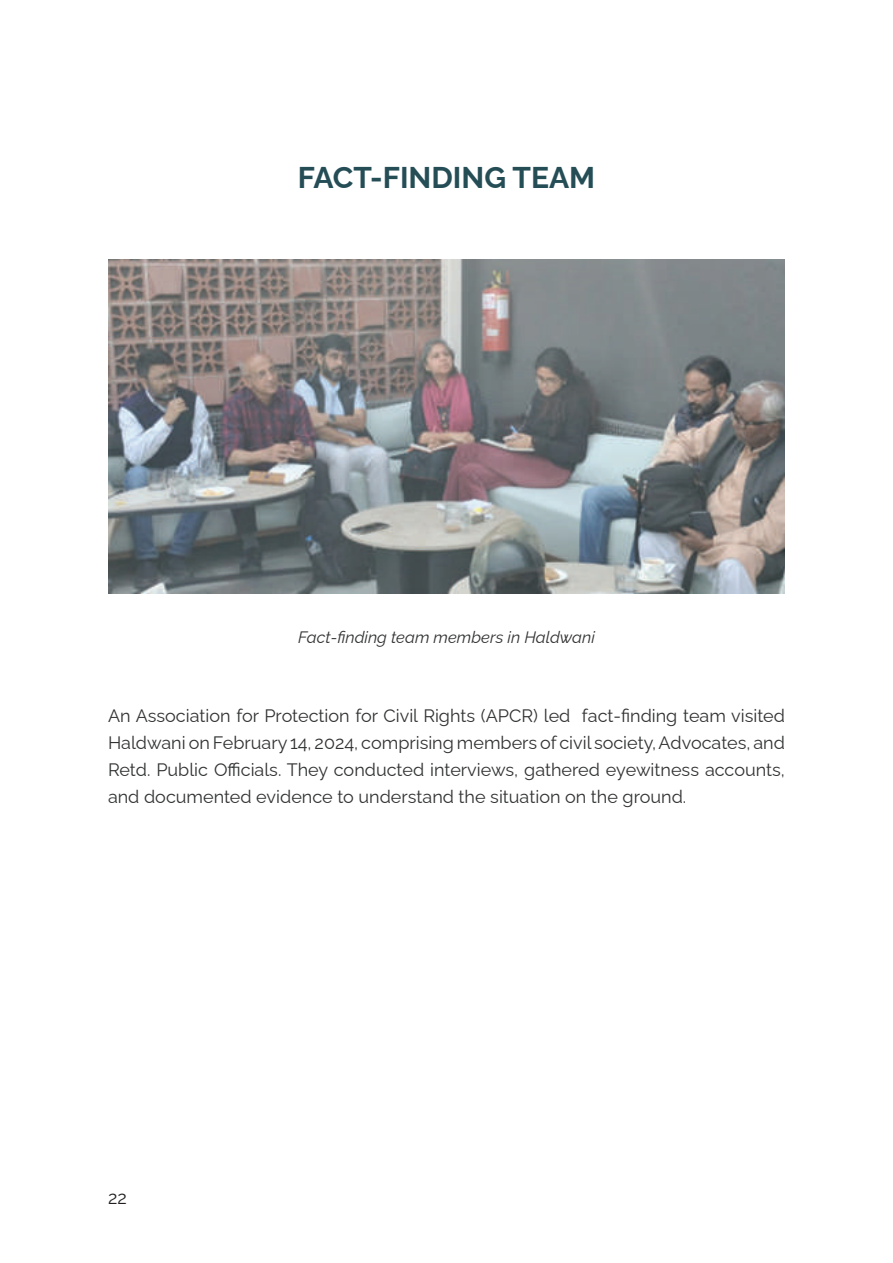
<style>
.page{position:relative;width:893px;height:1263px;background:#fff}
.page>*{position:absolute;margin:0;border:0;box-sizing:border-box;transform-origin:0 0}
.t1{font:100 30px "Raleway";color:#244d56}
.t2{font:100 18px/27px "Raleway";color:#313232;text-align:justify}
.t3{font:100 18px "Raleway";color:#231f20}
.t4{font:italic 100 16.5px "Raleway";color:#313232}
</style>
<div class="page">
<img style="left:109px;top:260px;width:676px;height:334px">
<h1 class="t1" style="left:298px;top:153px;width:299px">FACT-FINDING TEAM</h1>
<p class="t4" style="left:298px;top:624px;width:298px">Fact-finding team members in Haldwani</p>
<p class="t2" style="left:108px;top:700px;width:678px">An Association for Protection for Civil Rights (APCR) led fact-finding team visited Haldwani on February 14, 2024, comprising members of civil society, Advocates, and Retd. Public Officials. They conducted interviews, gathered eyewitness accounts, and documented evidence to understand the situation on the ground.</p>
<p class="t3" style="left:108px;top:1183px;width:20px">22</p>
</div>
